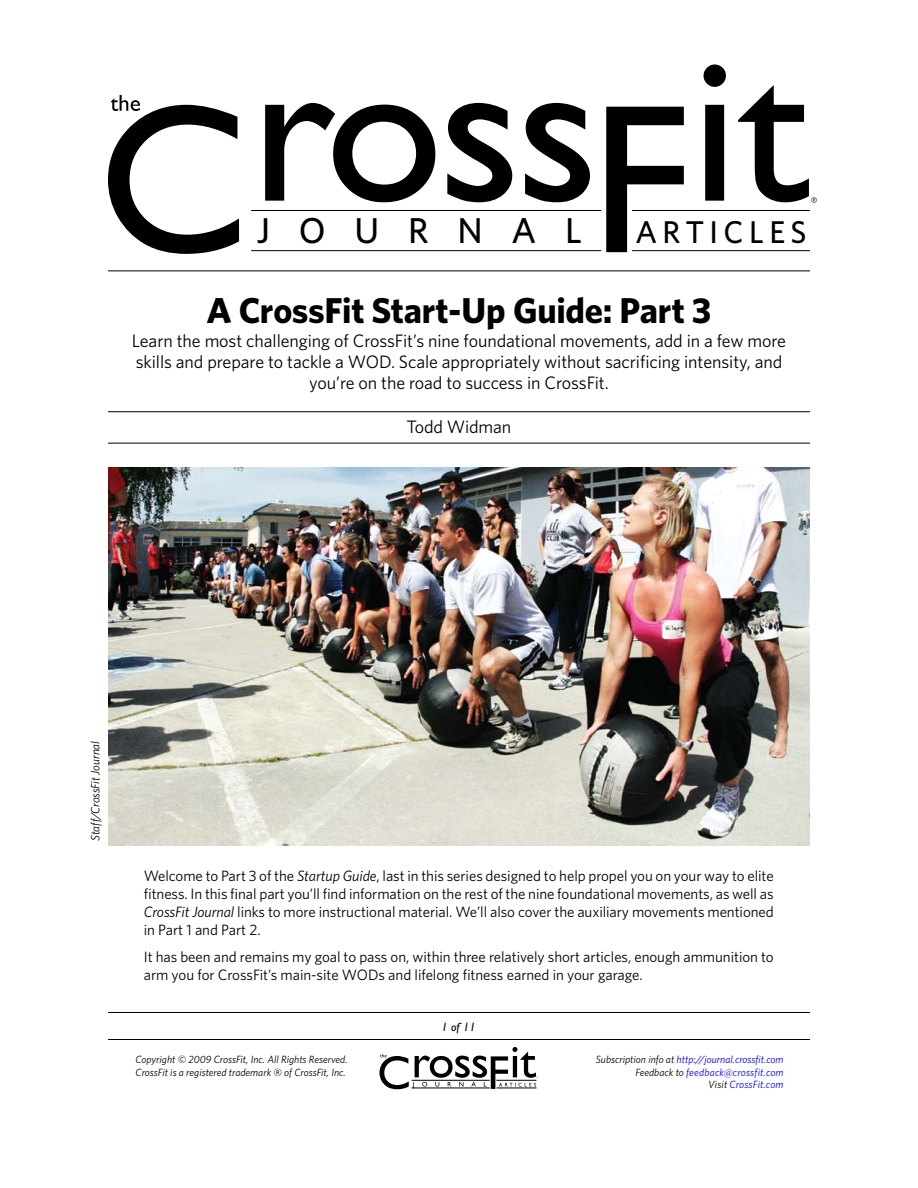
<style>
.page{position:relative;width:918px;height:1188px;background:#fff}
.page>*{position:absolute;margin:0;border:0;box-sizing:border-box;transform-origin:0 0}
.t1{font:700 36px "Whitney HTF";letter-spacing:-.01em;color:#000}
.t2{font:500 36px "Whitney HTF";letter-spacing:.8em;color:#000}
.t3{font:500 31.5px "Whitney HTF";letter-spacing:.17em;color:#000}
.t4{font:18px/21px "Whitney HTF";letter-spacing:-.005em;color:#000;text-align:center}
.t5{font:15px/18px "Whitney HTF";letter-spacing:-.005em;color:#000;text-align:justify}
.t6{font:italic 12px "Whitney HTF";letter-spacing:-.005em;color:#000}
.t7{font:italic 12px "Gill Sans";color:#000}
.t8{font:italic 10.5px/12.6px "Whitney HTF";color:#00f;text-align:right}
.t9{font:italic 10.5px/12.6px "Whitney HTF";color:#000}
.s1{font-style:italic}
.s2{color:#000}
</style>
<div class="page">
<svg style="left:265px;top:103px;width:170px;height:99px"></svg>
<svg style="left:447px;top:103px;width:65px;height:99px"></svg>
<svg style="left:525px;top:103px;width:65px;height:99px"></svg>
<svg style="left:108px;top:95px;width:131px;height:159px"></svg>
<svg style="left:704px;top:64px;width:22px;height:137px"></svg>
<svg style="left:606px;top:107px;width:78px;height:145px"></svg>
<svg style="left:738px;top:85px;width:79px;height:118px"></svg>
<svg style="left:379px;top:1047px;width:159px;height:42px"></svg>
<hr style="left:108px;top:1012px;width:702px;height:1px;background:#000">
<hr style="left:108px;top:1039px;width:702px;height:1px;background:#000">
<hr style="left:251px;top:210px;width:350px;height:1px;background:#000">
<hr style="left:632px;top:210px;width:178px;height:1px;background:#000">
<hr style="left:251px;top:250px;width:350px;height:1px;background:#000">
<hr style="left:632px;top:250px;width:178px;height:1px;background:#000">
<hr style="left:108px;top:270px;width:702px;height:1px;background:#000">
<hr style="left:108px;top:411px;width:702px;height:1px;background:#000">
<hr style="left:108px;top:443px;width:702px;height:1px;background:#000">
<img style="left:108px;top:468px;width:702px;height:378px">
<h1 class="t2" style="left:257px;top:209px;width:327px">JOURNAL</h1>
<h2 class="t3" style="left:636px;top:213px;width:173px">ARTICLES</h2>
<h1 class="t1" style="left:206px;top:289px;width:507px">A CrossFit Start-Up Guide: Part 3</h1>
<p class="t4" style="left:132px;top:330px;width:656px">Learn the most challenging of CrossFit’s nine foundational movements, add in a few more skills and prepare to tackle a WOD. Scale appropriately without sacrificing intensity, and you’re on the road to success in CrossFit.</p>
<p class="t4" style="left:407px;top:416px;width:106px">Todd Widman</p>
<p class="t6" style="left:88px;top:841px;width:101px;rotate:-90deg">Staff/CrossFit Journal</p>
<p class="t5" style="left:144px;top:866px;width:632px">Welcome to Part 3 of the <span class="s1">Startup Guide</span>, last in this series designed to help propel you on your way to elite fitness. In this final part you’ll find information on the rest of the nine foundational movements, as well as <span class="s1">CrossFit Journal</span> links to more instructional material. We’ll also cover the auxiliary movements mentioned in Part 1 and Part 2.</p>
<p class="t5" style="left:144px;top:947px;width:632px">It has been and remains my goal to pass on, within three relatively short articles, enough ammunition to arm you for CrossFit’s main-site WODs and lifelong fitness earned in your garage.</p>
<p class="t7" style="left:442px;top:1020px;width:36px">1 of 11</p>
<p class="t9" style="left:136px;top:1053px;width:214px">Copyright © 2009 CrossFit, Inc. All Rights Reserved.<br>CrossFit is a registered trademark ‰ of CrossFit, Inc.</p>
<p class="t8" style="left:596px;top:1053px;width:189px"><span class="s2">Subscription info at</span> http://journal.crossfit.com<br><span class="s2">Feedback to</span> feedback@crossfit.com<br><span class="s2">Visit</span> CrossFit.com</p>
</div>
